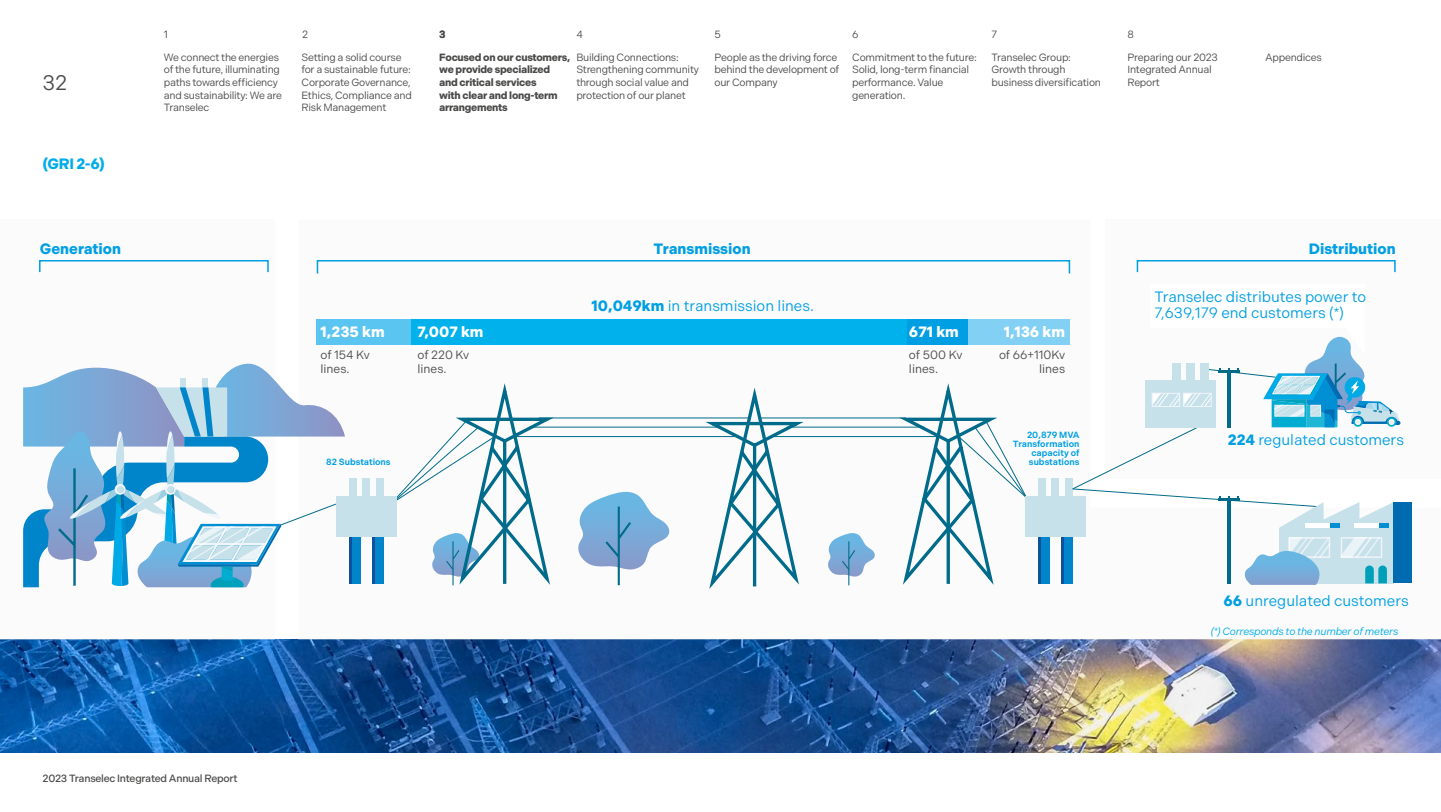
<style>
.page{position:relative;width:1441px;height:812px;background:#fff}
.page>*{position:absolute;margin:0;border:0;box-sizing:border-box;transform-origin:0 0}
.t1{font:21px "Indivisible";color:#4a4a49}
.t2{font:15px/16.5px "Indivisible";color:#009fe3}
.t3{font:700 15px "Indivisible";color:#009fe3}
.t4{font:700 15px "Indivisible";color:#fff}
.t5{font:700 15px "Indivisible";color:#00ace9}
.t6{font:12px/13.5px "Indivisible";color:#4a4a49}
.t7{font:10.5px/12.6px "Indivisible";letter-spacing:-.025em;color:#4a4a49}
.t8{font:700 10.5px/12.6px "Indivisible";letter-spacing:-.025em;color:#4a4a49}
.t9{font:500 10.5px "Indivisible";letter-spacing:-.025em;color:#4a4a49}
.t10{font:italic 10.5px "Indivisible";letter-spacing:-.025em;color:#00ace9}
.t11{font:600 9px/9px "Indivisible";color:#009fe3;text-align:right}
.s1{font-weight:700}
</style>
<div class="page">
<img style="left:0;top:640px;width:1440px;height:112px">
<div style="left:0;top:219px;width:274px;height:421px;background:#f6f6f6"></div>
<svg style="left:298px;top:260px;width:1142px;height:380px"></svg>
<svg style="left:826px;top:533px;width:49px;height:52px"></svg>
<svg style="left:698px;top:380px;width:112px;height:215px"></svg>
<svg style="left:752px;top:443px;width:4px;height:143px"></svg>
<svg style="left:575px;top:492px;width:95px;height:93px"></svg>
<hr style="left:1388px;top:421px;width:12px;height:4px;background:#006bb0;border-radius:2px">
<hr style="left:538px;top:417px;width:211px;height:1px;background:#006c89">
<hr style="left:529px;top:427px;width:191px;height:1px;background:#006c89">
<hr style="left:516px;top:436px;width:221px;height:1px;background:#006c89">
<hr style="left:759px;top:417px;width:146px;height:1px;background:#006c89">
<hr style="left:786px;top:427px;width:138px;height:1px;background:#006c89">
<hr style="left:773px;top:436px;width:163px;height:1px;background:#006c89">
<svg style="left:361px;top:375px;width:199px;height:216px"></svg>
<svg style="left:892px;top:375px;width:156px;height:216px"></svg>
<div style="left:336px;top:496px;width:60px;height:41px;background:#c7e1ea"></div>
<div style="left:349px;top:478px;width:7px;height:22px;background:#c7e1ea"></div>
<div style="left:362px;top:478px;width:8px;height:22px;background:#c7e1ea"></div>
<div style="left:375px;top:478px;width:8px;height:22px;background:#c7e1ea"></div>
<div style="left:374px;top:537px;width:9px;height:47px;background:#0085ca"></div>
<hr style="left:372px;top:537px;width:2px;height:46px;background:#10519f">
<div style="left:351px;top:537px;width:9px;height:47px;background:#0085ca"></div>
<hr style="left:349px;top:537px;width:3px;height:46px;background:#10519f">
<div style="left:1024px;top:496px;width:61px;height:41px;background:#c7e1ea"></div>
<div style="left:1037px;top:478px;width:8px;height:22px;background:#c7e1ea"></div>
<div style="left:1051px;top:478px;width:8px;height:22px;background:#c7e1ea"></div>
<div style="left:1064px;top:478px;width:8px;height:22px;background:#c7e1ea"></div>
<div style="left:1063px;top:537px;width:9px;height:47px;background:#0085ca"></div>
<hr style="left:1060px;top:537px;width:3px;height:46px;background:#10519f">
<div style="left:1040px;top:537px;width:9px;height:47px;background:#0085ca"></div>
<hr style="left:1038px;top:537px;width:2px;height:46px;background:#10519f">
<svg style="left:23px;top:364px;width:322px;height:223px"></svg>
<div style="left:1393px;top:502px;width:18px;height:81px;background:#006bb0"></div>
<div style="left:39px;top:260px;width:230px;height:13px;border:2px solid #009fe3"></div>
<div style="left:317px;top:260px;width:753px;height:14px;border:2px solid #009fe3"></div>
<div style="left:1136px;top:260px;width:259px;height:13px;border:2px solid #009fe3"></div>
<div style="left:907px;top:319px;width:61px;height:26px;background:#009fe3"></div>
<div style="left:410px;top:319px;width:497px;height:26px;background:#00b1eb"></div>
<div style="left:968px;top:319px;width:102px;height:26px;background:#83d0f5"></div>
<div style="left:316px;top:319px;width:94px;height:26px;background:#5bc5f2"></div>
<div style="left:1149px;top:284px;width:215px;height:43px;background:#fff"></div>
<svg style="left:1071px;top:323px;width:327px;height:262px"></svg>
<h1 class="t1" style="left:43px;top:71px;width:26px">32</h1>
<h2 class="t5" style="left:43px;top:155px;width:64px">(GRI 2-6)</h2>
<p class="t7" style="left:302px;top:28px;width:8px">2</p>
<p class="t7" style="left:714px;top:28px;width:8px">5</p>
<p class="t7" style="left:852px;top:28px;width:8px">6</p>
<p class="t7" style="left:714px;top:51px;width:126px">People as the driving force behind the development of our Company</p>
<p class="t7" style="left:991px;top:51px;width:111px">Transelec Group:<br>Growth through business diversification</p>
<p class="t8" style="left:439px;top:28px;width:8px">3</p>
<p class="t7" style="left:576px;top:28px;width:8px">4</p>
<p class="t7" style="left:1127px;top:28px;width:8px">8</p>
<p class="t7" style="left:164px;top:28px;width:6px">1</p>
<p class="t7" style="left:991px;top:28px;width:7px">7</p>
<p class="t7" style="left:164px;top:51px;width:120px">We connect the energies of the future, illuminating paths towards efficiency and sustainability: We are<br>Transelec</p>
<p class="t7" style="left:1127px;top:51px;width:92px">Preparing our 2023<br>Integrated Annual<br>Report</p>
<p class="t7" style="left:301px;top:51px;width:112px">Setting a solid course for a sustainable future:<br>Corporate Governance,<br>Ethics, Compliance and<br>Risk Management</p>
<p class="t7" style="left:852px;top:51px;width:126px">Commitment to the future:<br>Solid, long-term financial performance. Value generation.</p>
<p class="t8" style="left:439px;top:51px;width:133px">Focused on our customers, we provide specialized and critical services<br>with clear and long-term arrangements</p>
<p class="t7" style="left:576px;top:51px;width:104px">Building Connections:</p>
<p class="t7" style="left:1264px;top:51px;width:58px">Appendices</p>
<p class="t7" style="left:576px;top:64px;width:124px">Strengthening community through social value and protection of our planet</p>
<h2 class="t3" style="left:40px;top:240px;width:83px">Generation</h2>
<h2 class="t3" style="left:653px;top:240px;width:99px">Transmission</h2>
<h2 class="t3" style="left:1308px;top:240px;width:88px">Distribution</h2>
<h2 class="t4" style="left:320px;top:322px;width:66px">1,235 km</h2>
<p class="t6" style="left:320px;top:348px;width:51px">of 154 Kv lines.</p>
<h2 class="t4" style="left:417px;top:322px;width:68px">7,007 km</h2>
<p class="t6" style="left:417px;top:348px;width:53px">of 220 Kv lines.</p>
<p class="t11" style="left:326px;top:457px;width:66px">82 Substations</p>
<p class="t9" style="left:43px;top:772px;width:196px">2023 Transelec Integrated Annual Report</p>
<h2 class="t2" style="left:591px;top:298px;width:224px"><span class="s1">10,049km</span> in transmission lines.</h2>
<h2 class="t4" style="left:908px;top:322px;width:51px">671 km</h2>
<p class="t6" style="left:908px;top:348px;width:55px">of 500 Kv lines.</p>
<h2 class="t4" style="left:1003px;top:322px;width:63px">1,136 km</h2>
<p class="t6" style="left:998px;top:348px;width:68px;text-align:right">of 66+110Kv lines</p>
<h2 class="t2" style="left:1154px;top:288px;width:213px">Transelec distributes power to<br>7,639,179 end customers (*)</h2>
<p class="t11" style="left:1012px;top:430px;width:68px">20,879 MVA<br>Transformation capacity of substations</p>
<h2 class="t2" style="left:1227px;top:432px;width:177px"><span class="s1">224</span> regulated customers</h2>
<h2 class="t2" style="left:1223px;top:592px;width:187px"><span class="s1">66</span> unregulated customers</h2>
<p class="t10" style="left:1210px;top:625px;width:189px">(*) Corresponds to the number of meters</p>
</div>
